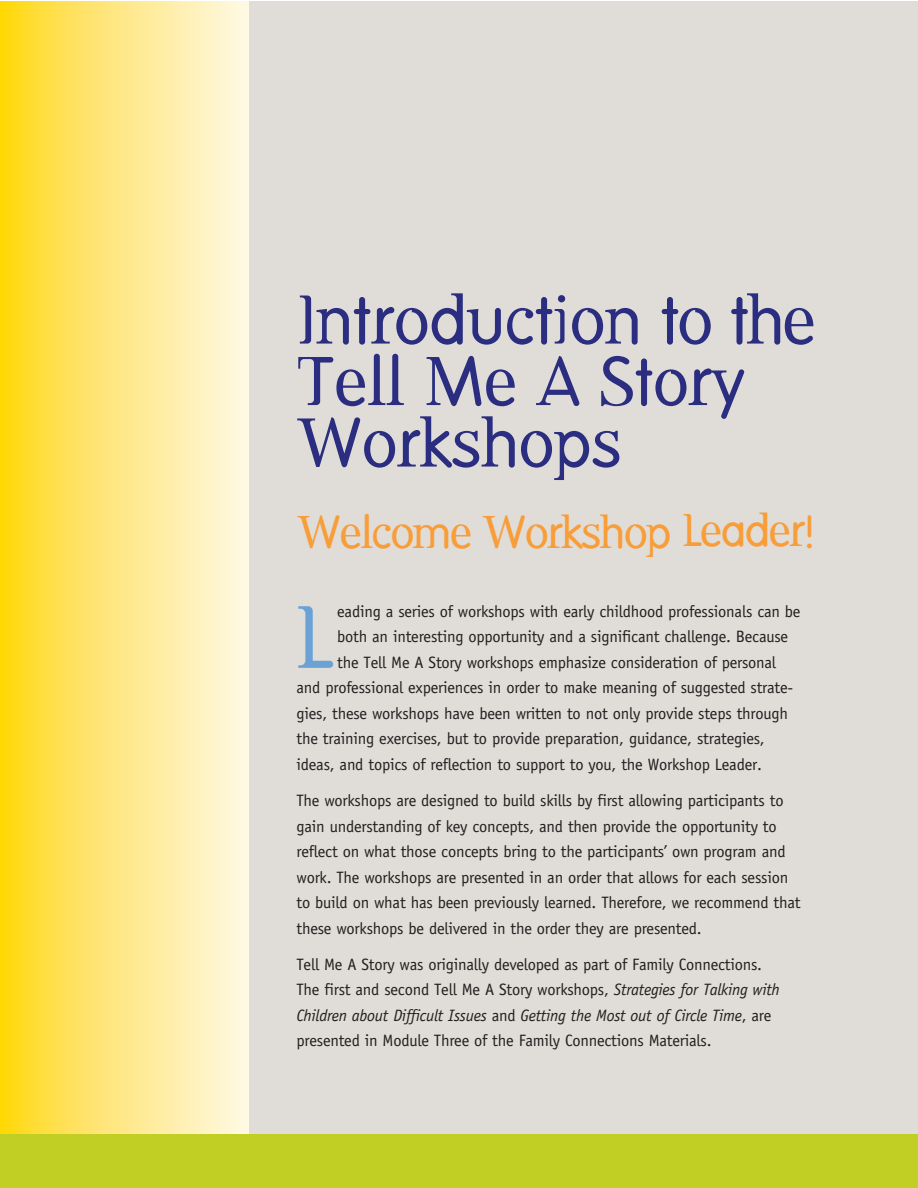
<style>
.page{position:relative;width:918px;height:1188px;background:#fff}
.page>*{position:absolute;margin:0;border:0;box-sizing:border-box;transform-origin:0 0}
.t1{font:86.55px "Dead History Roman";color:#6aa2d6}
.Normal6{font:67.5px/61.5px "Dead History Roman";color:#2a2d80}
.Normal6-2{font:45px "Dead History Roman";letter-spacing:-.025em;color:#f89d38}
.t2{font:16.5px/25.5px "Officina Sans";letter-spacing:-.015em;color:#231f20}
.s1{font-style:italic}
</style>
<div class="page">
<svg style="left:0;top:1px;width:278px;height:1133px;background:#fee881"></svg>
<div style="left:250px;top:2px;width:668px;height:1184px;background:#e0dcd7"></div>
<div style="left:0;top:1134px;width:918px;height:54px;background:#c1ce23"></div>
<p class="Normal6" style="left:299px;top:285px;width:519px">Introduction to the<br>Tell Me A Story<br>Workshops</p>
<p class="Normal6-2" style="left:299px;top:499px;width:520px">Welcome Workshop Leader!</p>
<p class="t1" style="left:297px;top:575px;width:37px">L</p>
<p class="t2" style="left:337px;top:599px;width:465px">eading a series of workshops with early childhood professionals can be</p>
<p class="t2" style="left:337px;top:624px;width:452px">both an interesting opportunity and a significant challenge. Because</p>
<p class="t2" style="left:337px;top:650px;width:441px">the Tell Me A Story workshops emphasize consideration of personal</p>
<p class="t2" style="left:297px;top:675px;width:498px">and professional experiences in order to make meaning of suggested strate-</p>
<p class="t2" style="left:297px;top:701px;width:493px">gies, these workshops have been written to not only provide steps through</p>
<p class="t2" style="left:297px;top:726px;width:470px">the training exercises, but to provide preparation, guidance, strategies,</p>
<p class="t2" style="left:297px;top:751px;width:467px">ideas, and topics of reflection to support to you, the Workshop Leader.</p>
<p class="t2" style="left:297px;top:788px;width:506px">The workshops are designed to build skills by first allowing participants to gain understanding of key concepts, and then provide the opportunity to reflect on what those concepts bring to the participants’ own program and work. The workshops are presented in an order that allows for each session to build on what has been previously learned. Therefore, we recommend that these workshops be delivered in the order they are presented.</p>
<p class="t2" style="left:297px;top:952px;width:485px">Tell Me A Story was originally developed as part of Family Connections.<br>The first and second Tell Me A Story workshops, <span class="s1">Strategies for Talking with Children about Difficult Issues</span> and <span class="s1">Getting the Most out of Circle Time</span>, are presented in Module Three of the Family Connections Materials.</p>
</div>
